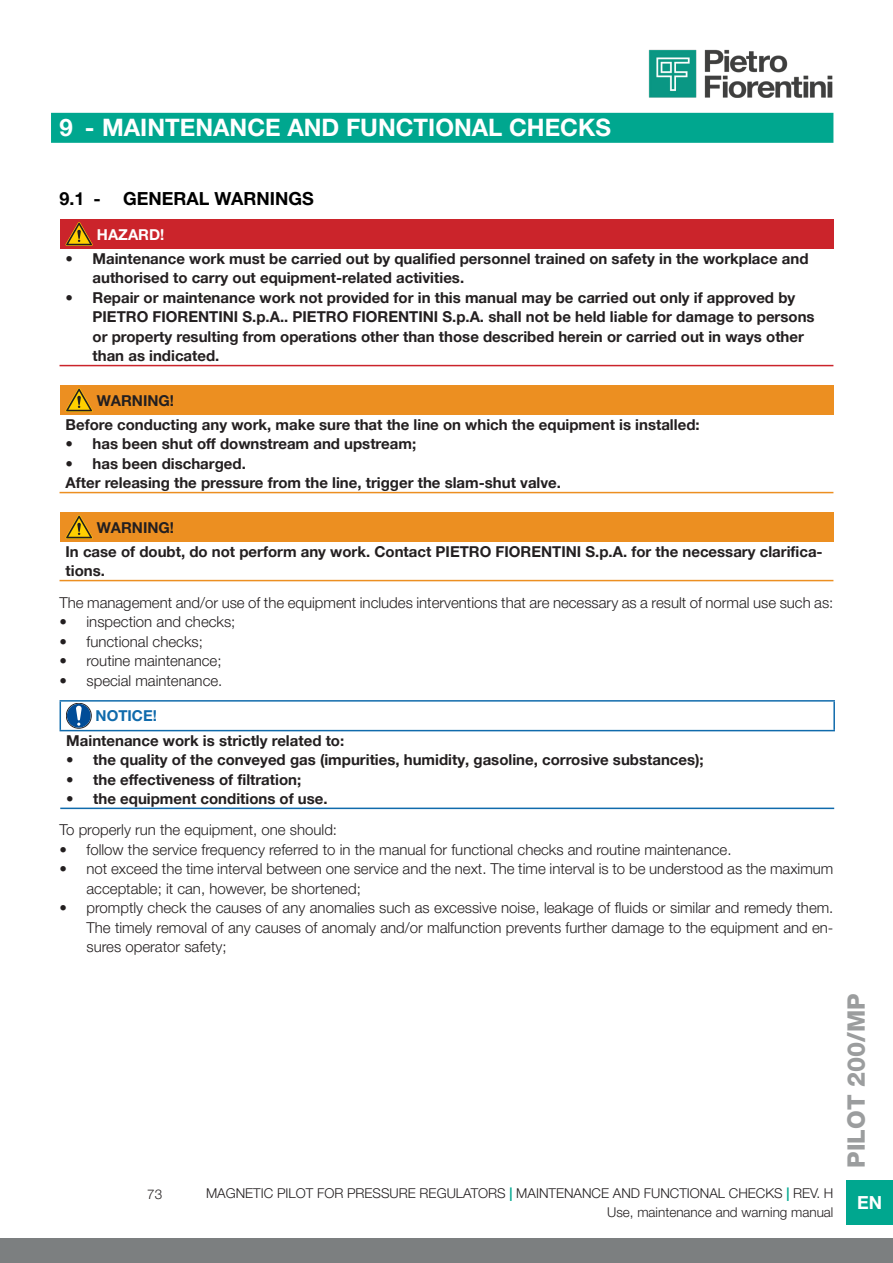
<style>
.page{position:relative;width:893px;height:1263px;background:#fff}
.page>*{position:absolute;margin:0;border:0;box-sizing:border-box;transform-origin:0 0}
.t1{font:700 24px "Helvetica Neue LT Pro";color:#fff}
.t2{font:800 24px "Helvetica Neue LT Pro";color:#9b9d9e}
.t3{font:700 18px "Helvetica Neue LT Pro";color:#000}
.t4{font:700 18px "Helvetica Neue LT Pro";color:#fff}
.Helvetica_Neue_LT_Pro_75_Bold_10_Sx_Nero{font:700 15px/19.5px "Helvetica Neue LT Pro";color:#231f20}
.Corpo_Testo_Helvetica_Neue_LT_Pro_45_Lig{font:300 15px/19.5px "Helvetica Neue LT Pro";color:#231f20}
.Helvetica_Neue_LT_Pro_75_Bold_10_Sx_AVVE{font:700 15px "Helvetica Neue LT Pro";color:#231f20}
.Helvetica_Neue_LT_Pro_75_Bold_10_Sx_PERI{font:700 15px "Helvetica Neue LT Pro";color:#fff}
.Helvetica_Neue_LT_Pro_75_Bold_10_Sx_AVVI{font:700 15px "Helvetica Neue LT Pro";color:#106bac}
.t5{font:300 13.5px "Helvetica Neue LT Pro";color:#231f20}
.s1{font-weight:700;color:#00a78f}
</style>
<div class="page">
<div style="left:0;top:1238px;width:893px;height:25px;background:#7c7f80"></div>
<div style="left:846px;top:1180px;width:47px;height:45px;background:#00a78f"></div>
<img style="left:648px;top:49px;width:185px;height:49px">
<div style="left:51px;top:113px;width:782px;height:30px;background:#00a78f"></div>
<div style="left:60px;top:219px;width:773px;height:30px;background:#cb242b"></div>
<hr style="left:60px;top:365px;width:773px;height:1px;background:#cb242b">
<svg style="left:66px;top:222px;width:27px;height:24px"></svg>
<div style="left:60px;top:385px;width:773px;height:30px;background:#ec8f21"></div>
<hr style="left:60px;top:492px;width:773px;height:1px;background:#ec8f21">
<svg style="left:66px;top:388px;width:27px;height:24px"></svg>
<div style="left:60px;top:512px;width:773px;height:30px;background:#ec8f21"></div>
<hr style="left:60px;top:580px;width:773px;height:1px;background:#ec8f21">
<svg style="left:66px;top:515px;width:27px;height:24px"></svg>
<hr style="left:60px;top:807px;width:774px;height:2px;background:#106bac">
<hr style="left:60px;top:700px;width:775px;height:2px;background:#106bac">
<svg style="left:60px;top:702px;width:1px;height:28px"></svg>
<hr style="left:833px;top:702px;width:2px;height:28px;background:#106bac">
<hr style="left:60px;top:730px;width:775px;height:1px;background:#106bac">
<svg style="left:66px;top:703px;width:25px;height:25px"></svg>
<div style="left:66px;top:703px;width:25px;height:25px;border:1px solid #231f20;border-radius:50%"></div>
<div style="left:67px;top:704px;width:24px;height:24px;background:#004c97;border-radius:50%"></div>
<svg style="left:76px;top:706px;width:6px;height:20px"></svg>
<p class="t1" style="left:60px;top:113px;width:553px">9 - MAINTENANCE AND FUNCTIONAL CHECKS</p>
<p class="t3" style="left:60px;top:187px;width:256px">9.1 - GENERAL WARNINGS</p>
<p class="Helvetica_Neue_LT_Pro_75_Bold_10_Sx_PERI" style="left:97px;top:225px;width:69px">HAZARD!</p>
<p class="Helvetica_Neue_LT_Pro_75_Bold_10_Sx_Nero" style="left:93px;top:248px;width:717px;text-indent:-27px">• Maintenance work must be carried out by qualified personnel trained on safety in the workplace and authorised to carry out equipment-related activities.</p>
<p class="Helvetica_Neue_LT_Pro_75_Bold_10_Sx_Nero" style="left:93px;top:287px;width:724px;text-indent:-27px">• Repair or maintenance work not provided for in this manual may be carried out only if approved by PIETRO FIORENTINI S.p.A.. PIETRO FIORENTINI S.p.A. shall not be held liable for damage to persons or property resulting from operations other than those described herein or carried out in ways other than as indicated.</p>
<p class="Helvetica_Neue_LT_Pro_75_Bold_10_Sx_AVVE" style="left:97px;top:391px;width:79px">WARNING!</p>
<p class="Helvetica_Neue_LT_Pro_75_Bold_10_Sx_Nero" style="left:66px;top:414px;width:636px">Before conducting any work, make sure that the line on which the equipment is installed:</p>
<p class="Helvetica_Neue_LT_Pro_75_Bold_10_Sx_Nero" style="left:66px;top:434px;width:352px">• has been shut off downstream and upstream;</p>
<p class="Helvetica_Neue_LT_Pro_75_Bold_10_Sx_Nero" style="left:66px;top:453px;width:182px">• has been discharged.</p>
<p class="Helvetica_Neue_LT_Pro_75_Bold_10_Sx_Nero" style="left:66px;top:473px;width:497px">After releasing the pressure from the line, trigger the slam-shut valve.</p>
<p class="Helvetica_Neue_LT_Pro_75_Bold_10_Sx_AVVE" style="left:97px;top:518px;width:79px">WARNING!</p>
<p class="Helvetica_Neue_LT_Pro_75_Bold_10_Sx_Nero" style="left:66px;top:541px;width:759px">In case of doubt, do not perform any work. Contact PIETRO FIORENTINI S.p.A. for the necessary clarifica&shy;tions.</p>
<p class="Corpo_Testo_Helvetica_Neue_LT_Pro_45_Lig" style="left:60px;top:592px;width:775px">The management and/or use of the equipment includes interventions that are necessary as a result of normal use such as:</p>
<p class="Corpo_Testo_Helvetica_Neue_LT_Pro_45_Lig" style="left:60px;top:612px;width:177px">• inspection and checks;</p>
<p class="Corpo_Testo_Helvetica_Neue_LT_Pro_45_Lig" style="left:60px;top:631px;width:145px">• functional checks;</p>
<p class="Corpo_Testo_Helvetica_Neue_LT_Pro_45_Lig" style="left:60px;top:651px;width:164px">• routine maintenance;</p>
<p class="Corpo_Testo_Helvetica_Neue_LT_Pro_45_Lig" style="left:60px;top:670px;width:164px">• special maintenance.</p>
<p class="Helvetica_Neue_LT_Pro_75_Bold_10_Sx_AVVI" style="left:96px;top:706px;width:63px">NOTICE!</p>
<p class="Helvetica_Neue_LT_Pro_75_Bold_10_Sx_Nero" style="left:66px;top:730px;width:279px">Maintenance work is strictly related to:</p>
<p class="Helvetica_Neue_LT_Pro_75_Bold_10_Sx_Nero" style="left:66px;top:750px;width:639px">• the quality of the conveyed gas (impurities, humidity, gasoline, corrosive substances);</p>
<p class="Helvetica_Neue_LT_Pro_75_Bold_10_Sx_Nero" style="left:66px;top:769px;width:237px">• the effectiveness of filtration;</p>
<p class="Helvetica_Neue_LT_Pro_75_Bold_10_Sx_Nero" style="left:66px;top:789px;width:263px">• the equipment conditions of use.</p>
<p class="Corpo_Testo_Helvetica_Neue_LT_Pro_45_Lig" style="left:60px;top:820px;width:279px">To properly run the equipment, one should:</p>
<p class="Corpo_Testo_Helvetica_Neue_LT_Pro_45_Lig" style="left:60px;top:839px;width:673px">• follow the service frequency referred to in the manual for functional checks and routine maintenance.</p>
<p class="Corpo_Testo_Helvetica_Neue_LT_Pro_45_Lig" style="left:87px;top:859px;width:748px;text-indent:-27px">• not exceed the time interval between one service and the next. The time interval is to be understood as the maximum acceptable; it can, however, be shortened;</p>
<p class="Corpo_Testo_Helvetica_Neue_LT_Pro_45_Lig" style="left:87px;top:898px;width:748px;text-align:justify;text-indent:-27px">• promptly check the causes of any anomalies such as excessive noise, leakage of fluids or similar and remedy them.<br>The timely removal of any causes of anomaly and/or malfunction prevents further damage to the equipment and en&shy;sures operator safety;</p>
<p class="t5" style="left:147px;top:1185px;width:17px">73</p>
<p class="t5" style="left:206px;top:1185px;width:629px">MAGNETIC PILOT FOR PRESSURE REGULATORS <span class="s1">|</span> MAINTENANCE AND FUNCTIONAL CHECKS <span class="s1">|</span> REV. H</p>
<p class="t5" style="left:607px;top:1204px;width:228px">Use, maintenance and warning manual</p>
<h1 class="t2" style="left:842px;top:1168px;width:176px;rotate:-90deg">PILOT 200/MP</h1>
<p class="t4" style="left:857px;top:1191px;width:27px">EN</p>
</div>
